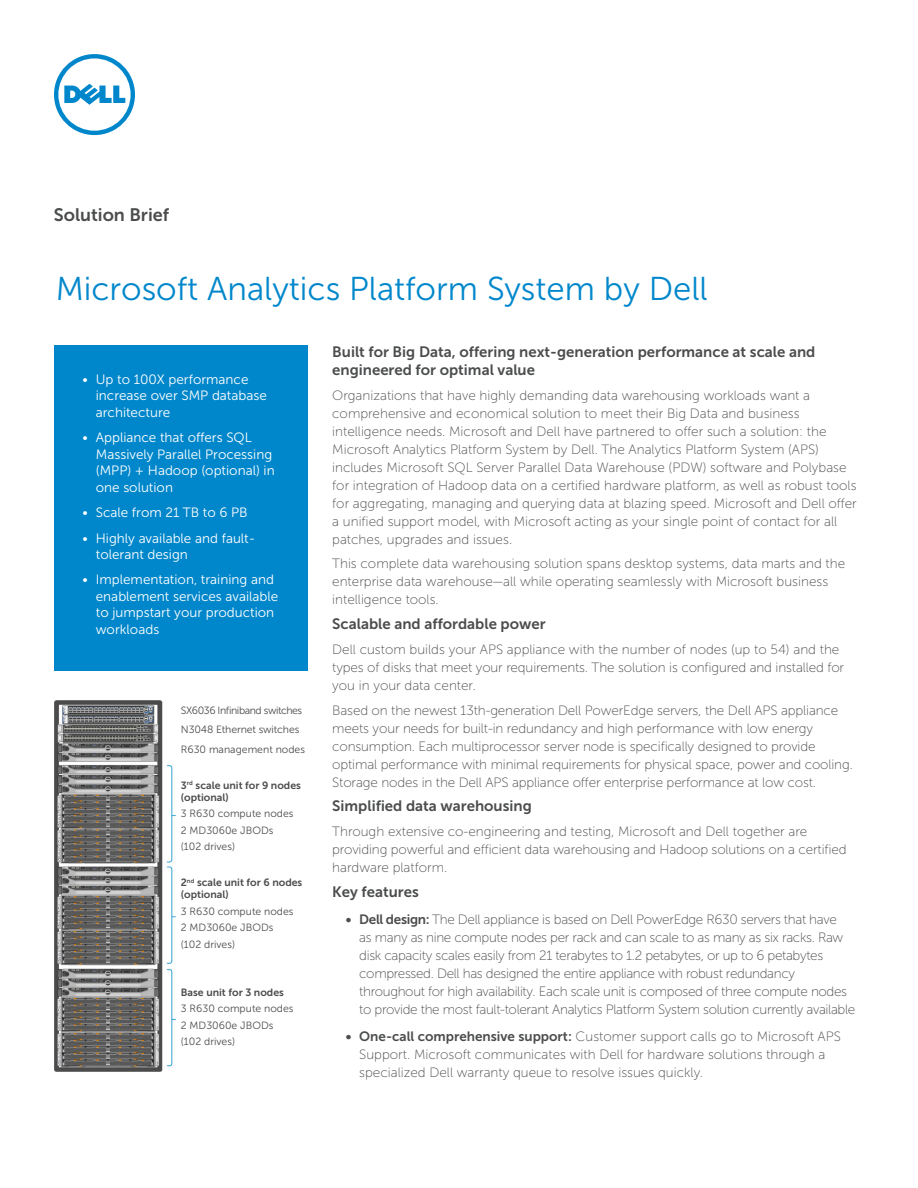
<style>
.page{position:relative;width:918px;height:1188px;background:#fff}
.page>*{position:absolute;margin:0;border:0;box-sizing:border-box;transform-origin:0 0}
.Document_Headline{font:33px "Museo Sans For Dell 300";color:#0087cb}
.t1{font:18px "Museo Sans For Dell 700";color:#4b4c4d}
.Body_Headline{font:15px/18px "Museo Sans For Dell 700";color:#4b4c4d}
.Body_Headline-2{font:13.5px/18px "Museo Sans For Dell 100";color:#4b4c4d}
.Body_Text{font:13.5px/18px "Museo Sans For Dell 100";letter-spacing:-.01em;color:#4b4c4d}
.Body_Headline-3{font:13.5px/18px "Museo Sans For Dell 100";letter-spacing:-.025em;color:#4b4c4d}
.t2{font:13.5px/16.5px "Museo Sans For Dell 300";color:#fff}
.t3{font:10.5px "Museo Sans For Dell 300";color:#4b4c4d}
.t4{font:10.5px "Museo Sans For Dell 700";color:#4b4c4d}
.t5{font:10.5px "Museo Sans For Dell 300";letter-spacing:-.04em;color:#4b4c4d}
.s1{font-family:"Museo Sans For Dell 700"}
</style>
<div class="page">
<svg style="left:54px;top:54px;width:81px;height:81px"></svg>
<div style="left:54px;top:346px;width:254px;height:325px;background:#0087cb"></div>
<img style="left:54px;top:701px;width:122px;height:370px">
<p class="t1" style="left:54px;top:205px;width:117px">Solution Brief</p>
<p class="Document_Headline" style="left:56px;top:271px;width:654px">Microsoft Analytics Platform System by Dell</p>
<p class="t2" style="left:96px;top:371px;width:173px;text-indent:-14px">• Up to 100X performance increase over SMP database architecture</p>
<p class="t2" style="left:96px;top:429px;width:180px;text-indent:-14px">• Appliance that offers SQL<br>Massively Parallel Processing (MPP) + Hadoop (optional) in one solution</p>
<p class="t2" style="left:82px;top:504px;width:167px">• Scale from 21 TB to 6 PB</p>
<p class="t2" style="left:96px;top:530px;width:161px;text-indent:-14px">• Highly available and fault&shy;tolerant design</p>
<p class="t2" style="left:96px;top:572px;width:184px;text-indent:-14px">• Implementation, training and enablement services available to jumpstart your production workloads</p>
<p class="t5" style="left:181px;top:704px;width:123px">SX6036 Infiniband switches</p>
<p class="t3" style="left:181px;top:724px;width:120px">N3048 Ethernet switches</p>
<p class="t3" style="left:181px;top:743px;width:126px">R630 management nodes</p>
<p class="t4" style="left:181px;top:779px;width:122px">3<sup>rd</sup> scale unit for 9 nodes</p>
<p class="t4" style="left:181px;top:791px;width:49px">(optional)</p>
<p class="t3" style="left:181px;top:808px;width:114px">3 R630 compute nodes</p>
<p class="t3" style="left:181px;top:824px;width:94px">2 MD3060e JBODs</p>
<p class="t3" style="left:181px;top:841px;width:56px">(102 drives)</p>
<p class="t4" style="left:181px;top:877px;width:123px">2<sup>nd</sup> scale unit for 6 nodes</p>
<p class="t4" style="left:181px;top:889px;width:49px">(optional)</p>
<p class="t3" style="left:181px;top:905px;width:114px">3 R630 compute nodes</p>
<p class="t3" style="left:181px;top:922px;width:94px">2 MD3060e JBODs</p>
<p class="t3" style="left:181px;top:938px;width:56px">(102 drives)</p>
<p class="t4" style="left:181px;top:986px;width:105px">Base unit for 3 nodes</p>
<p class="t3" style="left:181px;top:1003px;width:114px">3 R630 compute nodes</p>
<p class="t3" style="left:181px;top:1019px;width:94px">2 MD3060e JBODs</p>
<p class="t3" style="left:181px;top:1036px;width:56px">(102 drives)</p>
<p class="Body_Headline" style="left:332px;top:343px;width:485px">Built for Big Data, offering next-generation performance at scale and engineered for optimal value</p>
<p class="Body_Headline-2" style="left:332px;top:386px;width:526px">Organizations that have highly demanding data warehousing workloads want a comprehensive and economical solution to meet their Big Data and business intelligence needs. Microsoft and Dell have partnered to offer such a solution: the Microsoft Analytics Platform System by Dell. The Analytics Platform System (APS) includes Microsoft SQL Server Parallel Data Warehouse (PDW) software and Polybase for integration of Hadoop data on a certified hardware platform, as well as robust tools for aggregating, managing and querying data at blazing speed. Microsoft and Dell offer a unified support model, with Microsoft acting as your single point of contact for all patches, upgrades and issues.</p>
<p class="Body_Headline-2" style="left:332px;top:555px;width:514px">This complete data warehousing solution spans desktop systems, data marts and the enterprise data warehouse—all while operating seamlessly with Microsoft business intelligence tools.</p>
<p class="Body_Headline" style="left:332px;top:615px;width:215px">Scalable and affordable power</p>
<p class="Body_Text" style="left:332px;top:640px;width:513px">Dell custom builds your APS appliance with the number of nodes (up to 54) and the types of disks that meet your requirements. The solution is configured and installed for you in your data center.</p>
<p class="Body_Text" style="left:332px;top:701px;width:522px">Based on the newest 13th-generation Dell PowerEdge servers, the Dell APS appliance meets your needs for built-in redundancy and high performance with low energy consumption. Each multiprocessor server node is specifically designed to provide optimal performance with minimal requirements for physical space, power and cooling.<br>Storage nodes in the Dell APS appliance offer enterprise performance at low cost.</p>
<p class="Body_Headline" style="left:332px;top:797px;width:201px">Simplified data warehousing</p>
<p class="Body_Text" style="left:332px;top:823px;width:516px">Through extensive co-engineering and testing, Microsoft and Dell together are providing powerful and efficient data warehousing and Hadoop solutions on a certified hardware platform.</p>
<p class="Body_Headline" style="left:332px;top:883px;width:88px">Key features</p>
<p class="Body_Headline-3" style="left:359px;top:910px;width:498px;text-indent:-14px"><span class="s1">• Dell design:</span> The Dell appliance is based on Dell PowerEdge R630 servers that have<br>as many as nine compute nodes per rack and can scale to as many as six racks. Raw disk capacity scales easily from 21 terabytes to 1.2 petabytes, or up to 6 petabytes compressed. Dell has designed the entire appliance with robust redundancy throughout for high availability. Each scale unit is composed of three compute nodes to provide the most fault-tolerant Analytics Platform System solution currently available</p>
<p class="Body_Headline-2" style="left:359px;top:1027px;width:483px;text-indent:-14px"><span class="s1">• One-call comprehensive support:</span> Customer support calls go to Microsoft APS<br>Support. Microsoft communicates with Dell for hardware solutions through a specialized Dell warranty queue to resolve issues quickly.</p>
</div>
